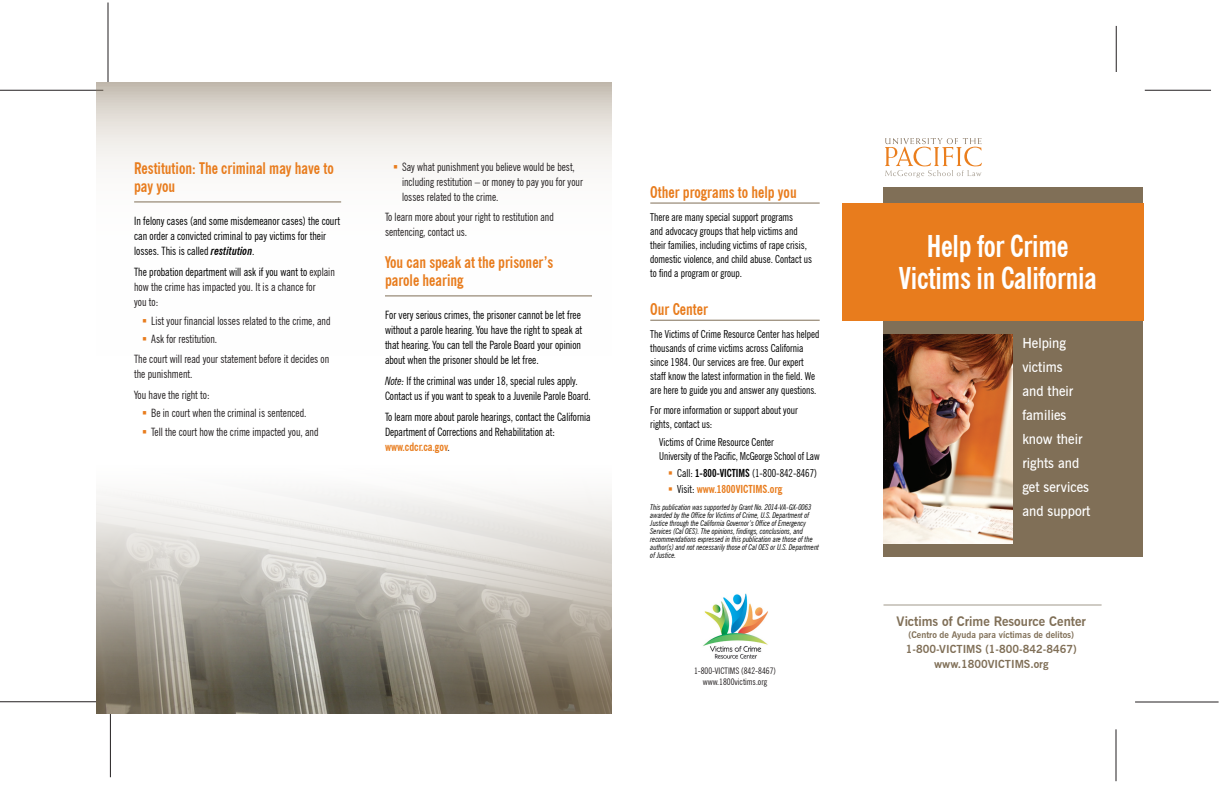
<style>
.page{position:relative;width:1224px;height:792px;background:#fff}
.page>*{position:absolute;margin:0;border:0;box-sizing:border-box;transform-origin:0 0}
.t1{font:700 condensed 30px/32px "News Gothic BT";letter-spacing:-.01em;color:#fff;text-align:center;scale:.95 1}
.subhd_underlined{font:700 condensed 16px/18px "News Gothic BT";color:#e87c1d;scale:.95 1}
.t2{font:600 14px/24px "News Gothic BT";color:#fff;scale:.95 1}
.t3{font:700 13px "News Gothic BT";color:#806f57}
.body{font:condensed 11.5px/15px "News Gothic BT";color:#000;scale:.95 1}
.body-2{font:condensed 11.5px/15px "News Gothic BT";color:#000;scale:.93 1}
.Bullet{font:condensed 11.5px "News Gothic BT";color:#231f20;scale:.95 1}
.bdy_before_bllt{font:condensed 11.5px/15px "News Gothic BT";color:#231f20;scale:.95 1}
.bullet_b4_body{font:condensed 11.5px/15px "News Gothic BT";color:#231f20;scale:.94 1}
.body-3{font:condensed 11.5px/15px "News Gothic BT";color:#231f20;scale:.94 1}
.body-4{font:condensed 11.5px/15px "News Gothic BT";color:#231f20;scale:.95 1}
.bullet_b4_body-2{font:condensed 11.5px "News Gothic BT";color:#231f20;scale:.95 1}
.body-5{font:condensed 11px/14px "News Gothic BT";color:#000;scale:.95 1}
.bdy_before_bllt-2{font:condensed 11px/14px "News Gothic BT";color:#000;scale:.95 1}
.t4{font:700 11px "News Gothic BT";color:#806f57}
.body-6{font:condensed 11px "News Gothic BT";color:#000;scale:.93 1}
.Bullet-2{font:condensed 11px "News Gothic BT";color:#000;scale:.95 1}
.bullet_last{font:700 condensed 11px "News Gothic BT";color:#e87c1d}
.body-7{font:condensed 9px "News Gothic BT";color:#231f20}
.t5{font:700 9px "News Gothic BT";color:#806f57}
.bdy_before_bllt-3{font:italic condensed 8px/8px "News Gothic BT";color:#000;scale:.95 1}
.s1{font-weight:700;font-style:italic}
.s2{color:#000}
.s3{color:#e87c1d}
.s4{font-style:italic}
.s5{font-weight:700;color:#e87c1d}
.s6{font-style:italic;color:#231f20}
.s7{font-weight:700}
.s8{font-weight:400;color:#000}
</style>
<div class="page">
<hr style="left:0;top:90px;width:103px;height:1px;background:#231f20">
<hr style="left:108px;top:3px;width:1px;height:79px;background:#231f20">
<hr style="left:1116px;top:26px;width:1px;height:46px;background:#231f20">
<hr style="left:1145px;top:90px;width:66px;height:1px;background:#231f20">
<hr style="left:0;top:702px;width:97px;height:1px;background:#231f20">
<hr style="left:110px;top:714px;width:1px;height:63px;background:#231f20">
<hr style="left:1135px;top:702px;width:84px;height:1px;background:#231f20">
<hr style="left:1116px;top:729px;width:1px;height:52px;background:#231f20">
<img style="left:97px;top:490px;width:515px;height:224px">
<div style="left:883px;top:188px;width:260px;height:369px;background:#806f57"></div>
<div style="left:842px;top:203px;width:301px;height:117px;background:#e87c1d"></div>
<svg style="left:885px;top:138px;width:97px;height:40px"></svg>
<img style="left:884px;top:335px;width:128px;height:208px">
<hr style="left:884px;top:604px;width:218px;height:2px;background:#a1988a">
<hr style="left:650px;top:203px;width:170px;height:1px;background:#806f57">
<hr style="left:650px;top:320px;width:170px;height:1px;background:#806f57">
<svg style="left:97px;top:82px;width:515px;height:215px"></svg>
<hr style="left:134px;top:201px;width:207px;height:1px;background:#806f57">
<hr style="left:385px;top:295px;width:207px;height:1px;background:#806f57">
<img style="left:703px;top:594px;width:65px;height:65px">
<p class="subhd_underlined" style="left:134px;top:160px;width:212px">Restitution: The criminal may have to pay you</p>
<p class="body" style="left:134px;top:214px;width:218px">In felony cases (and some misdemeanor cases) the court can order a convicted criminal to pay victims for their losses. This is called <span class="s1">restitution</span>.</p>
<p class="bdy_before_bllt" style="left:134px;top:265px;width:213px"><span class="s2">The probation department will ask if you want to</span> explain how the crime has impacted you. It is a chance for<br>you to:</p>
<p class="Bullet" style="left:142px;top:314px;width:200px"><span class="s3">▪</span> List your financial losses related to the crime, and</p>
<p class="bullet_b4_body-2" style="left:142px;top:332px;width:80px"><span class="s3">▪</span> Ask for restitution.</p>
<p class="body-4" style="left:134px;top:351px;width:207px">The court will read your statement before it decides on the punishment.</p>
<p class="bdy_before_bllt" style="left:134px;top:387px;width:81px">You have the right to:</p>
<p class="Bullet" style="left:142px;top:406px;width:174px"><span class="s3">▪</span> Be in court when the criminal is sentenced.</p>
<p class="Bullet" style="left:142px;top:425px;width:187px"><span class="s3">▪</span> Tell the court how the crime impacted you, and</p>
<p class="bullet_b4_body" style="left:402px;top:159px;width:194px;text-indent:-9px"><span class="s3">▪</span> Say what punishment you believe would be best, including restitution – or money to pay you for your losses related to the crime.</p>
<p class="body-3" style="left:385px;top:209px;width:181px">To learn more about your right to restitution and sentencing, contact us.</p>
<p class="subhd_underlined" style="left:385px;top:254px;width:179px">You can speak at the prisoner’s parole hearing</p>
<p class="body" style="left:385px;top:308px;width:209px;text-align:justify">For very serious crimes, the prisoner cannot be let free without a parole hearing. You have the right to speak at that hearing. You can tell the Parole Board your opinion about when the prisoner should be let free.</p>
<p class="body-2" style="left:385px;top:373px;width:223px"><span class="s4">Note:</span> If the criminal was under 18, special rules apply.<br>Contact us if you want to speak to a Juvenile Parole Board.</p>
<p class="body-2" style="left:385px;top:409px;width:223px">To learn more about parole hearings, contact the California<br>Department of Corrections and Rehabilitation at: <span class="s5">www.cdcr.ca.gov</span><span class="s6">.</span></p>
<p class="subhd_underlined" style="left:650px;top:183px;width:156px">Other programs to help you</p>
<p class="body-5" style="left:650px;top:210px;width:172px">There are many special support programs<br>and advocacy groups that help victims and their families, including victims of rape crisis, domestic violence, and child abuse. Contact us to find a program or group.</p>
<p class="subhd_underlined" style="left:650px;top:300px;width:62px">Our Center</p>
<p class="body-5" style="left:650px;top:327px;width:179px">The Victims of Crime Resource Center has helped thousands of crime victims across California since 1984. Our services are free. Our expert staff know the latest information in the field. We are here to guide you and answer any questions.</p>
<p class="bdy_before_bllt-2" style="left:650px;top:403px;width:157px">For more information or support about your rights, contact us:</p>
<p class="body-5" style="left:659px;top:435px;width:122px">Victims of Crime Resource Center</p>
<p class="body-6" style="left:659px;top:449px;width:174px">University of the Pacific, McGeorge School of Law</p>
<p class="Bullet-2" style="left:668px;top:467px;width:158px"><span class="s3">▪</span> Call: <span class="s7">1-800-VICTIMS</span> (1-800-842-8467)</p>
<p class="bullet_last" style="left:668px;top:483px;width:116px">▪ <span class="s8">Visit:</span> www.1800VICTIMS.org</p>
<p class="bdy_before_bllt-3" style="left:650px;top:503px;width:179px">This publication was supported by Grant No. 2014-VA-GX-0063 awarded by the Office for Victims of Crime, U.S. Department of Justice through the California Governor’s Office of Emergency Services (Cal OES). The opinions, findings, conclusions, and recommendations expressed in this publication are those of the author(s) and not necessarily those of Cal OES or U.S. Department of Justice.</p>
<p class="body-7" style="left:694px;top:665px;width:83px">1-800-VICTIMS (842-8467)</p>
<p class="body-7" style="left:703px;top:676px;width:66px">www.1800victims.org</p>
<p class="t1" style="left:899px;top:230px;width:210px">Help for Crime<br>Victims in California</p>
<p class="t2" style="left:1022px;top:331px;width:73px">Helping victims<br>and their families know their rights and get services and support</p>
<p class="t3" style="left:897px;top:613px;width:191px">Victims of Crime Resource Center</p>
<p class="t5" style="left:908px;top:629px;width:167px">(Centro de Ayuda para víctimas de delitos)</p>
<p class="t4" style="left:906px;top:642px;width:172px">1-800-VICTIMS (1-800-842-8467)</p>
<p class="t4" style="left:934px;top:657px;width:116px">www.1800VICTIMS.org</p>
</div>
